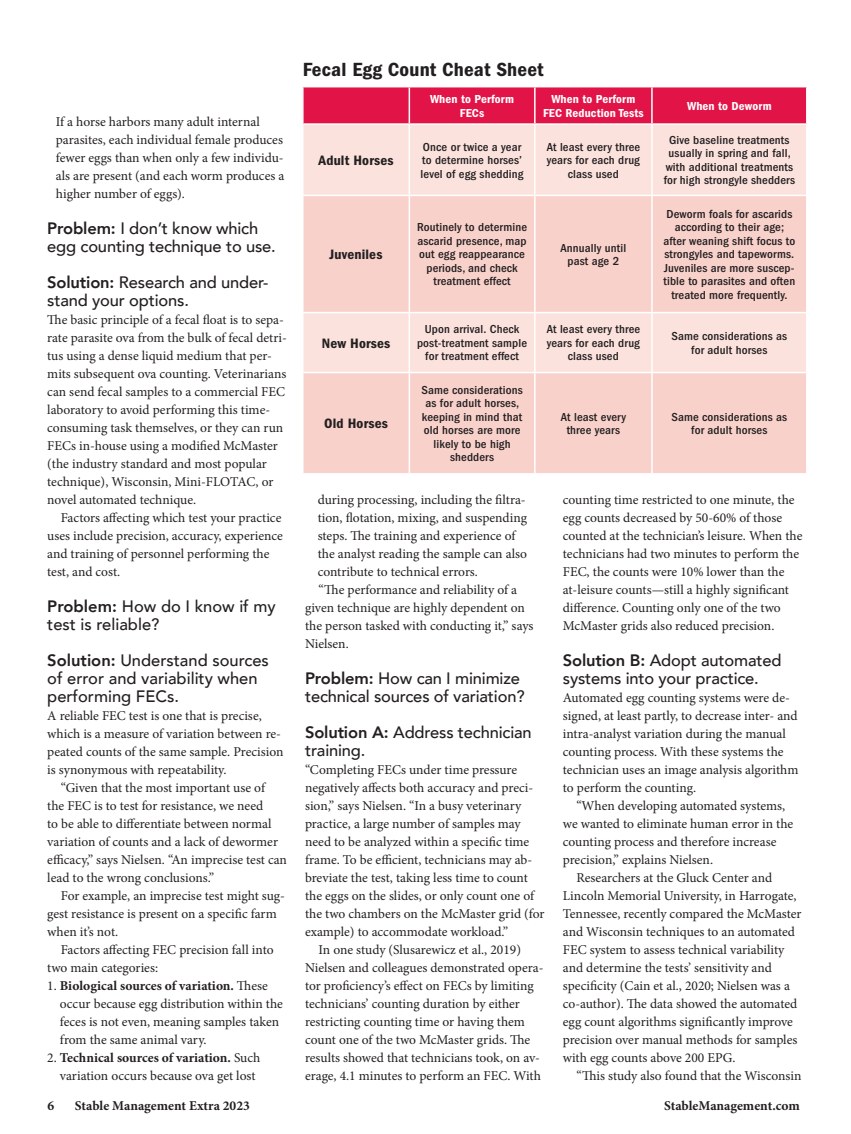
<style>
.page{position:relative;width:851px;height:1134px;background:#fff}
.page>*{position:absolute;margin:0;border:0;box-sizing:border-box;transform-origin:0 0}
.Subhead{font:19.8px "ITC Franklin Gothic Std Dm Cd";letter-spacing:.01em;color:#231f20;scale:1.06 1}
.Subhead-2{font:500 16.5px/18px "Avenir";letter-spacing:-.01em;color:#231f20}
.Body_Copy{font:500 16.5px/18px "Avenir";color:#231f20}
.Subhead-3{font:14.1px "ITC Franklin Gothic Std Dm Cd";letter-spacing:.01em;color:#231f20;scale:1.06 1}
.Body_Copy-2{font:13.5px/18px "Minion Pro";color:#231f20}
.t1{font:700 13.5px "Minion Pro";color:#231f20}
.Subhead-4{font:500 condensed 12px/13.5px "ITC Franklin Gothic Std";letter-spacing:.01em;color:#231f20;text-align:center;scale:1.06 1}
.Subhead-5{font:12px/13.5px "ITC Franklin Gothic Std Dm Cd";letter-spacing:.01em;color:#fff;text-align:center;scale:1.06 1}
.s1{font-weight:800}
.s2{font-weight:700}
</style>
<div class="page">
<div style="left:303px;top:87px;width:503px;height:36px;background:#e21347"></div>
<div style="left:303px;top:125px;width:503px;height:70px;background:#fbe2dd"></div>
<svg style="left:303px;top:196px;width:503px;height:277px;background:#f8d4ce"></svg>
<hr style="left:408px;top:87px;width:2px;height:36px;background:#fff">
<hr style="left:534px;top:87px;width:1px;height:36px;background:#fff">
<hr style="left:651px;top:87px;width:1px;height:36px;background:#fff">
<hr style="left:408px;top:125px;width:2px;height:70px;background:#fff">
<hr style="left:534px;top:125px;width:1px;height:70px;background:#fff">
<hr style="left:651px;top:125px;width:1px;height:70px;background:#fff">
<hr style="left:408px;top:196px;width:2px;height:116px;background:#fff">
<hr style="left:534px;top:196px;width:1px;height:116px;background:#fff">
<hr style="left:651px;top:196px;width:1px;height:116px;background:#fff">
<hr style="left:302px;top:312px;width:107px;height:1px;background:#fff">
<hr style="left:409px;top:312px;width:126px;height:1px;background:#fff">
<hr style="left:535px;top:312px;width:117px;height:1px;background:#fff">
<hr style="left:652px;top:312px;width:155px;height:1px;background:#fff">
<hr style="left:408px;top:313px;width:2px;height:59px;background:#fff">
<hr style="left:534px;top:313px;width:1px;height:59px;background:#fff">
<hr style="left:651px;top:313px;width:1px;height:59px;background:#fff">
<hr style="left:302px;top:372px;width:107px;height:1px;background:#fff">
<hr style="left:409px;top:372px;width:126px;height:1px;background:#fff">
<hr style="left:535px;top:372px;width:117px;height:1px;background:#fff">
<hr style="left:652px;top:372px;width:155px;height:1px;background:#fff">
<hr style="left:408px;top:373px;width:2px;height:100px;background:#fff">
<hr style="left:534px;top:373px;width:1px;height:100px;background:#fff">
<hr style="left:651px;top:373px;width:1px;height:100px;background:#fff">
<p class="Body_Copy-2" style="left:56px;top:113px;width:230px">If a horse harbors many adult internal parasites, each individual female produces fewer eggs than when only a few individu&shy;als are present (and each worm produces a higher number of eggs).</p>
<p class="Subhead-2" style="left:47px;top:218px;width:230px"><span class="s1">Problem:</span> I don’t know which egg counting technique to use.</p>
<p class="Subhead-2" style="left:47px;top:272px;width:222px"><span class="s1">Solution:</span> Research and under&shy;stand your options.</p>
<p class="Body_Copy-2" style="left:47px;top:311px;width:241px">The basic principle of a fecal float is to sepa&shy;rate parasite ova from the bulk of fecal detri&shy;tus using a dense liquid medium that per&shy;mits subsequent ova counting. Veterinarians can send fecal samples to a commercial FEC laboratory to avoid performing this time&shy;consuming task themselves, or they can run FECs in-house using a modified McMaster (the industry standard and most popular technique), Wisconsin, Mini-FLOTAC, or novel automated technique.</p>
<p class="Body_Copy-2" style="left:47px;top:509px;width:237px;text-indent:14px">Factors affecting which test your practice uses include precision, accuracy, experience and training of personnel performing the test, and cost.</p>
<p class="Body_Copy" style="left:47px;top:596px;width:230px"><span class="s1">Problem:</span> How do I know if my test is reliable?</p>
<p class="Body_Copy" style="left:47px;top:650px;width:223px"><span class="s1">Solution:</span> Understand sources of error and variability when performing FECs.</p>
<p class="Body_Copy-2" style="left:47px;top:707px;width:238px">A reliable FEC test is one that is precise, which is a measure of variation between re&shy;peated counts of the same sample. Precision is synonymous with repeatability.</p>
<p class="Body_Copy-2" style="left:47px;top:779px;width:241px;text-indent:14px">“Given that the most important use of<br>the FEC is to test for resistance, we need<br>to be able to differentiate between normal variation of counts and a lack of dewormer efficacy,” says Nielsen. “An imprecise test can lead to the wrong conclusions.”</p>
<p class="Body_Copy-2" style="left:47px;top:887px;width:239px;text-indent:14px">For example, an imprecise test might sug&shy;gest resistance is present on a specific farm when it’s not.</p>
<p class="Body_Copy-2" style="left:47px;top:941px;width:228px;text-indent:14px">Factors affecting FEC precision fall into two main categories:</p>
<p class="Body_Copy-2" style="left:60px;top:977px;width:224px;text-indent:-13px">1. <span class="s2">Biological sources of variation.</span> These occur because egg distribution within the feces is not even, meaning samples taken from the same animal vary.</p>
<p class="Body_Copy-2" style="left:47px;top:1049px;width:214px;text-align:center">2. <span class="s2">Technical sources of variation.</span> Such variation occurs because ova get lost</p>
<p class="Subhead" style="left:303px;top:58px;width:229px">Fecal Egg Count Cheat Sheet</p>
<p class="Subhead-5" style="left:430px;top:92px;width:81px">When to Perform<br>FECs</p>
<p class="Subhead-5" style="left:543px;top:92px;width:96px">When to Perform<br>FEC Reduction Tests</p>
<p class="Subhead-5" style="left:687px;top:99px;width:81px">When to Deworm</p>
<p class="Subhead-3" style="left:318px;top:152px;width:72px">Adult Horses</p>
<p class="Subhead-4" style="left:420px;top:140px;width:99px;text-align:left">Once or twice a year to determine horses’ level of egg shedding</p>
<p class="Subhead-4" style="left:546px;top:140px;width:90px">At least every three years for each drug class used</p>
<p class="Subhead-4" style="left:663px;top:133px;width:125px">Give baseline treatments usually in spring and fall, with additional treatments for high strongyle shedders</p>
<p class="Subhead-3" style="left:329px;top:246px;width:51px">Juveniles</p>
<p class="Subhead-3" style="left:322px;top:335px;width:66px">New Horses</p>
<p class="Subhead-3" style="left:324px;top:416px;width:62px">Old Horses</p>
<p class="Subhead-4" style="left:417px;top:221px;width:105px">Routinely to determine ascarid presence, map out egg reappearance periods, and check treatment effect</p>
<p class="Subhead-4" style="left:560px;top:241px;width:63px">Annually until past age 2</p>
<p class="Subhead-4" style="left:663px;top:207px;width:126px">Deworm foals for ascarids according to their age; after weaning shift focus to strongyles and tapeworms.<br>Juveniles are more suscep&shy;tible to parasites and often treated more frequently.</p>
<p class="Subhead-4" style="left:417px;top:323px;width:105px">Upon arrival. Check post-treatment sample for treatment effect</p>
<p class="Subhead-4" style="left:546px;top:323px;width:90px">At least every three years for each drug class used</p>
<p class="Subhead-4" style="left:671px;top:330px;width:111px">Same considerations as for adult horses</p>
<p class="Subhead-4" style="left:421px;top:383px;width:97px">Same considerations as for adult horses, keeping in mind that old horses are more likely to be high shedders</p>
<p class="Subhead-4" style="left:560px;top:410px;width:63px">At least every three years</p>
<p class="Subhead-4" style="left:671px;top:410px;width:111px">Same considerations as for adult horses</p>
<p class="Body_Copy-2" style="left:318px;top:491px;width:211px">during processing, including the filtra&shy;tion, flotation, mixing, and suspending steps. The training and experience of the analyst reading the sample can also contribute to technical errors.</p>
<p class="Body_Copy-2" style="left:305px;top:581px;width:230px;text-indent:14px">“The performance and reliability of a given technique are highly dependent on the person tasked with conducting it,” says<br>Nielsen.</p>
<p class="Subhead-2" style="left:305px;top:668px;width:221px"><span class="s1">Problem:</span> How can I minimize technical sources of variation?</p>
<p class="Subhead-2" style="left:305px;top:722px;width:228px"><span class="s1">Solution A:</span> Address technician training.</p>
<p class="Body_Copy-2" style="left:305px;top:761px;width:241px">“Completing FECs under time pressure negatively affects both accuracy and preci&shy;sion,” says Nielsen. “In a busy veterinary practice, a large number of samples may need to be analyzed within a specific time frame. To be efficient, technicians may ab&shy;breviate the test, taking less time to count the eggs on the slides, or only count one of the two chambers on the McMaster grid (for example) to accommodate workload.”</p>
<p class="Body_Copy-2" style="left:305px;top:941px;width:240px;text-indent:14px">In one study (Slusarewicz et al., 2019)<br>Nielsen and colleagues demonstrated opera&shy;tor proficiency’s effect on FECs by limiting technicians’ counting duration by either restricting counting time or having them count one of the two McMaster grids. The results showed that technicians took, on av&shy;erage, 4.1 minutes to perform an FEC. With</p>
<p class="Body_Copy-2" style="left:563px;top:491px;width:241px">counting time restricted to one minute, the egg counts decreased by 50-60% of those counted at the technician’s leisure. When the technicians had two minutes to perform the FEC, the counts were 10% lower than the at-leisure counts—still a highly significant difference. Counting only one of the two McMaster grids also reduced precision.</p>
<p class="Subhead-2" style="left:563px;top:650px;width:220px"><span class="s1">Solution B:</span> Adopt automated systems into your practice.</p>
<p class="Body_Copy-2" style="left:563px;top:689px;width:237px">Automated egg counting systems were de&shy;signed, at least partly, to decrease inter- and intra-analyst variation during the manual counting process. With these systems the technician uses an image analysis algorithm to perform the counting.</p>
<p class="Body_Copy-2" style="left:563px;top:797px;width:232px;text-indent:14px">“When developing automated systems, we wanted to eliminate human error in the counting process and therefore increase precision,” explains Nielsen.</p>
<p class="Body_Copy-2" style="left:563px;top:869px;width:240px;text-indent:14px">Researchers at the Gluck Center and Lincoln Memorial University, in Harrogate, Tennessee, recently compared the McMaster and Wisconsin techniques to an automated FEC system to assess technical variability and determine the tests’ sensitivity and specificity (Cain et al., 2020; Nielsen was a co-author). The data showed the automated egg count algorithms significantly improve precision over manual methods for samples with egg counts above 200 EPG.</p>
<p class="Body_Copy-2" style="left:576px;top:1067px;width:227px">“This study also found that the Wisconsin</p>
<p class="t1" style="left:48px;top:1098px;width:8px">6</p>
<p class="t1" style="left:75px;top:1098px;width:176px">Stable Management Extra 2023</p>
<p class="t1" style="left:664px;top:1098px;width:137px">StableManagement.com</p>
</div>
